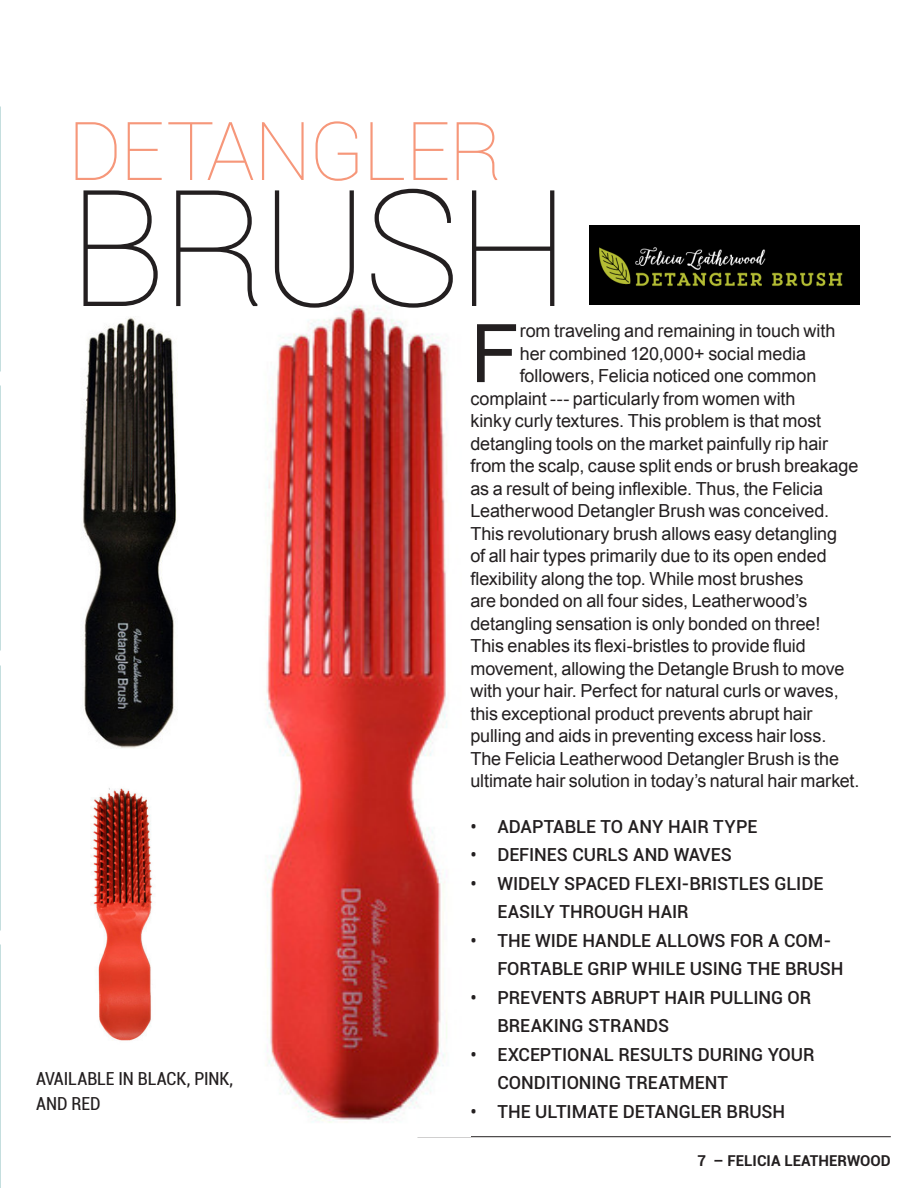
<style>
.page{position:relative;width:918px;height:1188px;background:#fff}
.page>*{position:absolute;margin:0;border:0;box-sizing:border-box;transform-origin:0 0}
.t1{font:100 162.6px "Roboto";letter-spacing:-.03em;color:#231f20}
.t2{font:100 81.3px "Roboto";letter-spacing:-.025em;color:#f6977a}
.t3{font:80.85px "Arial";color:#231f20}
.t4{font:18px "Arial";letter-spacing:-.005em;color:#231f20}
.t5{font:500 18px/28.5px "Roboto";color:#231f20}
.t6{font:condensed 18px/25.5px "Roboto";letter-spacing:-.005em;color:#231f20}
.t7{font:16.2px "Arial";color:#000}
.t8{font:700 15px "Roboto";color:#231f20}
</style>
<div class="page">
<hr style="left:417px;top:1136px;width:474px;height:1px;background:#231f20">
<img style="left:265px;top:305px;width:205px;height:832px">
<img style="left:82px;top:317px;width:96px;height:431px">
<img style="left:0;top:107px;width:1px;height:265px">
<img style="left:91px;top:788px;width:62px;height:253px">
<img style="left:590px;top:225px;width:270px;height:80px">
<img style="left:0;top:386px;width:1px;height:265px">
<img style="left:0;top:665px;width:1px;height:265px">
<img style="left:0;top:944px;width:1px;height:244px">
<p class="t2" style="left:68px;top:95px;width:437px">DETANGLER</p>
<p class="t1" style="left:68px;top:136px;width:504px">BRUSH</p>
<p class="t6" style="left:36px;top:1065px;width:199px">AVAILABLE IN BLACK, PINK,<br>AND RED</p>
<p class="t3" style="left:470px;top:298px;width:51px">F</p>
<p class="t4" style="left:520px;top:318px;width:317px">rom traveling and remaining in touch with</p>
<p class="t4" style="left:520px;top:341px;width:288px">her combined 120,000+ social media</p>
<p class="t4" style="left:520px;top:363px;width:298px">followers, Felicia noticed one common</p>
<p class="t4" style="left:470px;top:386px;width:327px">complaint --- particularly from women with</p>
<p class="t4" style="left:470px;top:408px;width:352px">kinky curly textures. This problem is that most</p>
<p class="t4" style="left:470px;top:431px;width:359px">detangling tools on the market painfully rip hair</p>
<p class="t4" style="left:470px;top:453px;width:390px">from the scalp, cause split ends or brush breakage</p>
<p class="t4" style="left:470px;top:476px;width:354px">as a result of being inflexible. Thus, the Felicia</p>
<p class="t4" style="left:470px;top:498px;width:360px">Leatherwood Detangler Brush was conceived.</p>
<p class="t4" style="left:470px;top:521px;width:368px">This revolutionary brush allows easy detangling</p>
<p class="t4" style="left:470px;top:543px;width:358px">of all hair types primarily due to its open ended</p>
<p class="t4" style="left:470px;top:566px;width:335px">flexibility along the top. While most brushes</p>
<p class="t4" style="left:470px;top:588px;width:339px">are bonded on all four sides, Leatherwood’s</p>
<p class="t4" style="left:470px;top:611px;width:351px">detangling sensation is only bonded on three!</p>
<p class="t4" style="left:470px;top:633px;width:337px">This enables its flexi-bristles to provide fluid</p>
<p class="t4" style="left:470px;top:656px;width:376px">movement, allowing the Detangle Brush to move</p>
<p class="t4" style="left:470px;top:678px;width:370px">with your hair. Perfect for natural curls or waves,</p>
<p class="t4" style="left:470px;top:701px;width:344px">this exceptional product prevents abrupt hair</p>
<p class="t4" style="left:470px;top:723px;width:357px">pulling and aids in preventing excess hair loss.</p>
<p class="t4" style="left:470px;top:746px;width:370px">The Felicia Leatherwood Detangler Brush is the</p>
<p class="t4" style="left:470px;top:768px;width:391px">ultimate hair solution in today’s natural hair market.</p>
<p class="t7" style="left:611px;top:356px;width:150px">The Detangler Brush</p>
<p class="t7" style="left:611px;top:379px;width:37px">2015</p>
<p class="t5" style="left:470px;top:811px;width:289px">• ADAPTABLE TO ANY HAIR TYPE</p>
<p class="t5" style="left:470px;top:840px;width:263px">• DEFINES CURLS AND WAVES</p>
<p class="t5" style="left:497px;top:868px;width:327px;text-indent:-27px">• WIDELY SPACED FLEXI-BRISTLES GLIDE<br>EASILY THROUGH HAIR</p>
<p class="t5" style="left:497px;top:925px;width:348px;text-indent:-27px">• THE WIDE HANDLE ALLOWS FOR A COM-<br>FORTABLE GRIP WHILE USING THE BRUSH</p>
<p class="t5" style="left:497px;top:982px;width:316px;text-indent:-27px">• PREVENTS ABRUPT HAIR PULLING OR<br>BREAKING STRANDS</p>
<p class="t5" style="left:497px;top:1039px;width:319px;text-indent:-27px">• EXCEPTIONAL RESULTS DURING YOUR<br>CONDITIONING TREATMENT</p>
<p class="t5" style="left:470px;top:1096px;width:316px">• THE ULTIMATE DETANGLER BRUSH</p>
<p class="t8" style="left:697px;top:1151px;width:195px">7 – FELICIA LEATHERWOOD</p>
</div>
